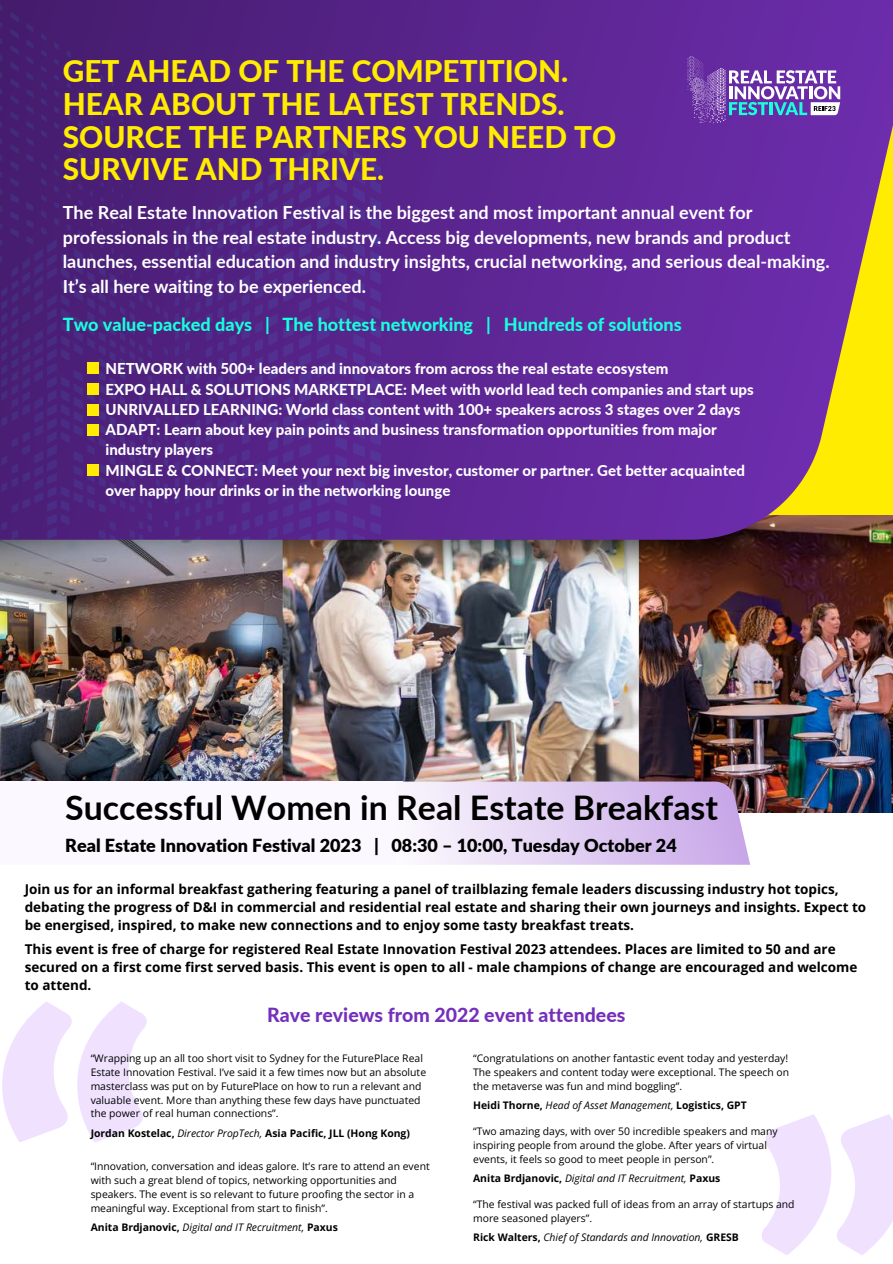
<style>
.page{position:relative;width:893px;height:1264px;background:#fff}
.page>*{position:absolute;margin:0;border:0;box-sizing:border-box;transform-origin:0 0}
.t1{font:900 419.7px "Lato";color:#f0e2ff}
.t2{font:900 418.95px "Lato";color:#f0e2ff}
.t3{font:700 33.9px "Lato";color:#000}
.t4{font:800 29.85px/32.5px "Lato";color:#ffec00}
.t5{font:800 19.5px "Lato";color:#7530ba}
.t6{font:700 18px/24.8px "Lato";color:#fff}
.t7{font:900 18px "Lato";color:#000}
.t8{font:800 18px "Lato";color:#19fedd}
.t9{font:800 15px/20.2px "Lato";color:#fff}
.t10{font:700 13.5px/18px "Open Sans";color:#000}
.t11{font:10.35px/13.8px "Open Sans";color:#000}
.t12{font:italic 10.35px "Open Sans";color:#000}
.t13{font:700 10.35px "Open Sans";color:#000}
.s1{font-weight:400;font-style:italic}
.s2{font-weight:700;font-style:normal}
</style>
<div class="page">
<img style="left:0;top:539px;width:892px;height:273px">
<div style="left:0;top:781px;width:403px;height:83px;background:#fbf8ff"></div>
<svg style="left:403px;top:781px;width:347px;height:83px;background:#ddcbee"></svg>
<img style="left:0;top:539px;width:791px;height:46px">
<svg style="left:168px;top:0;width:724px;height:539px;background:#67318d"></svg>
<svg style="left:242px;top:467px;width:7px;height:72px"></svg>
<svg style="left:299px;top:479px;width:12px;height:60px"></svg>
<svg style="left:335px;top:491px;width:12px;height:48px"></svg>
<svg style="left:317px;top:454px;width:12px;height:85px"></svg>
<svg style="left:255px;top:491px;width:22px;height:48px"></svg>
<svg style="left:195px;top:536px;width:5px;height:3px"></svg>
<svg style="left:195px;top:368px;width:5px;height:12px"></svg>
<svg style="left:195px;top:285px;width:5px;height:10px"></svg>
<svg style="left:195px;top:402px;width:5px;height:11px"></svg>
<svg style="left:195px;top:469px;width:5px;height:27px"></svg>
<svg style="left:195px;top:419px;width:5px;height:44px"></svg>
<svg style="left:195px;top:502px;width:5px;height:11px"></svg>
<svg style="left:195px;top:519px;width:5px;height:11px"></svg>
<svg style="left:195px;top:268px;width:5px;height:11px"></svg>
<svg style="left:175px;top:526px;width:4px;height:11px"></svg>
<svg style="left:175px;top:230px;width:4px;height:11px"></svg>
<svg style="left:175px;top:510px;width:4px;height:10px"></svg>
<svg style="left:175px;top:444px;width:4px;height:11px"></svg>
<svg style="left:175px;top:428px;width:4px;height:10px"></svg>
<svg style="left:175px;top:412px;width:4px;height:10px"></svg>
<svg style="left:175px;top:395px;width:4px;height:11px"></svg>
<svg style="left:175px;top:461px;width:4px;height:10px"></svg>
<svg style="left:175px;top:477px;width:4px;height:11px"></svg>
<svg style="left:175px;top:494px;width:4px;height:10px"></svg>
<svg style="left:175px;top:312px;width:4px;height:12px"></svg>
<svg style="left:175px;top:296px;width:4px;height:10px"></svg>
<svg style="left:185px;top:424px;width:4px;height:10px"></svg>
<svg style="left:185px;top:391px;width:4px;height:11px"></svg>
<svg style="left:185px;top:440px;width:4px;height:27px"></svg>
<svg style="left:185px;top:506px;width:4px;height:10px"></svg>
<svg style="left:185px;top:490px;width:4px;height:10px"></svg>
<svg style="left:185px;top:473px;width:4px;height:11px"></svg>
<svg style="left:175px;top:247px;width:4px;height:27px"></svg>
<svg style="left:175px;top:280px;width:4px;height:10px"></svg>
<svg style="left:185px;top:307px;width:4px;height:11px"></svg>
<svg style="left:185px;top:324px;width:4px;height:11px"></svg>
<svg style="left:229px;top:455px;width:7px;height:29px"></svg>
<svg style="left:229px;top:523px;width:7px;height:12px"></svg>
<svg style="left:229px;top:420px;width:7px;height:12px"></svg>
<svg style="left:353px;top:150px;width:28px;height:390px;background:#562990"></svg>
<svg style="left:317px;top:139px;width:12px;height:294px;background:#532a8d"></svg>
<svg style="left:195px;top:218px;width:5px;height:44px"></svg>
<svg style="left:229px;top:196px;width:7px;height:65px"></svg>
<svg style="left:242px;top:188px;width:7px;height:273px;background:#502989"></svg>
<svg style="left:195px;top:386px;width:5px;height:10px"></svg>
<svg style="left:175px;top:330px;width:4px;height:10px"></svg>
<svg style="left:335px;top:343px;width:12px;height:126px;background:#552b91"></svg>
<svg style="left:335px;top:139px;width:12px;height:183px;background:#532a8d"></svg>
<svg style="left:185px;top:225px;width:4px;height:43px"></svg>
<svg style="left:185px;top:274px;width:4px;height:27px"></svg>
<svg style="left:195px;top:301px;width:5px;height:29px"></svg>
<svg style="left:175px;top:346px;width:4px;height:43px"></svg>
<svg style="left:206px;top:204px;width:17px;height:322px;background:#502685"></svg>
<svg style="left:185px;top:341px;width:4px;height:44px"></svg>
<svg style="left:283px;top:161px;width:10px;height:142px"></svg>
<svg style="left:255px;top:171px;width:22px;height:303px;background:#522788"></svg>
<svg style="left:283px;top:323px;width:10px;height:217px;background:#532a8d"></svg>
<svg style="left:299px;top:150px;width:12px;height:307px;background:#522a8c"></svg>
<svg style="left:229px;top:281px;width:7px;height:117px"></svg>
<svg style="left:687px;top:56px;width:153px;height:67px;background:#8261b8"></svg>
<svg style="left:0;top:0;width:168px;height:539px;background:#4a2077"></svg>
<div style="left:87px;top:362px;width:12px;height:12px;background:#ffec00"></div>
<div style="left:87px;top:383px;width:12px;height:12px;background:#ffec00"></div>
<div style="left:87px;top:404px;width:12px;height:11px;background:#ffec00"></div>
<div style="left:87px;top:424px;width:12px;height:11px;background:#ffec00"></div>
<div style="left:87px;top:463px;width:12px;height:12px;background:#ffec00"></div>
<p class="t4" style="left:63px;top:55px;width:507px">GET AHEAD OF THE COMPETITION.</p>
<p class="t4" style="left:63px;top:87px;width:555px">HEAR ABOUT THE LATEST TRENDS.<br>SOURCE THE PARTNERS YOU NEED TO<br>SURVIVE AND THRIVE.</p>
<p class="t6" style="left:63px;top:200px;width:768px">The Real Estate Innovation Festival is the biggest and most important annual event for professionals in the real estate industry. Access big developments, new brands and product launches, essential education and industry insights, crucial networking, and serious deal-making.<br>It’s all here waiting to be experienced.</p>
<p class="t8" style="left:63px;top:313px;width:620px">Two value-packed days | The hottest networking | Hundreds of solutions</p>
<p class="t9" style="left:105px;top:358px;width:564px">NETWORK with 500+ leaders and innovators from across the real estate ecosystem</p>
<p class="t9" style="left:105px;top:379px;width:649px">EXPO HALL &amp; SOLUTIONS MARKETPLACE: Meet with world lead tech companies and start ups</p>
<p class="t9" style="left:105px;top:399px;width:636px">UNRIVALLED LEARNING: World class content with 100+ speakers across 3 stages over 2 days</p>
<p class="t9" style="left:105px;top:419px;width:612px">ADAPT: Learn about key pain points and business transformation opportunities from major industry players</p>
<p class="t9" style="left:105px;top:459px;width:641px">MINGLE &amp; CONNECT: Meet your next big investor, customer or partner. Get better acquainted over happy hour drinks or in the networking lounge</p>
<p class="t3" style="left:65px;top:786px;width:654px">Successful Women in Real Estate Breakfast</p>
<p class="t7" style="left:65px;top:833px;width:613px">Real Estate Innovation Festival 2023 | 08:30 – 10:00, Tuesday October 24</p>
<p class="t10" style="left:25px;top:879px;width:843px">Join us for an informal breakfast gathering featuring a panel of trailblazing female leaders discussing industry hot topics, debating the progress of D&amp;I in commercial and residential real estate and sharing their own journeys and insights. Expect to be energised, inspired, to make new connections and to enjoy some tasty breakfast treats.</p>
<p class="t10" style="left:25px;top:940px;width:834px">This event is free of charge for registered Real Estate Innovation Festival 2023 attendees. Places are limited to 50 and are secured on a first come first served basis. This event is open to all - male champions of change are encouraged and welcome to attend.</p>
<p class="t2" style="left:-11px;top:920px;width:172px">“</p>
<p class="t5" style="left:267px;top:1003px;width:360px">Rave reviews from 2022 event attendees</p>
<p class="t11" style="left:473px;top:1051px;width:317px;text-align:justify">“Congratulations on another fantastic event today and yesterday!<br>The speakers and content today were exceptional. The speech on the metaverse was fun and mind boggling”.</p>
<p class="t13" style="left:473px;top:1097px;width:275px">Heidi Thorne, <span class="s1">Head of Asset Management,</span> Logistics, GPT</p>
<p class="t11" style="left:91px;top:1051px;width:337px">“Wrapping up an all too short visit to Sydney for the FuturePlace Real Estate Innovation Festival. I’ve said it a few times now but an absolute masterclass was put on by FuturePlace on how to run a relevant and valuable event. More than anything these few days have punctuated the power of real human connections”.</p>
<p class="t13" style="left:91px;top:1125px;width:321px">Jordan Kostelac, <span class="s1">Director PropTech,</span> Asia Pacific, JLL (Hong Kong)</p>
<p class="t11" style="left:473px;top:1124px;width:306px">“Two amazing days, with over 50 incredible speakers and many inspiring people from around the globe. After years of virtual events, it feels so good to meet people in person”.</p>
<p class="t12" style="left:473px;top:1170px;width:249px"><span class="s2">Anita Brdjanovic,</span> Digital and IT Recruitment, <span class="s2">Paxus</span></p>
<p class="t1" style="left:748px;top:1025px;width:172px">”</p>
<p class="t11" style="left:91px;top:1159px;width:340px">“Innovation, conversation and ideas galore. It’s rare to attend an event with such a great blend of topics, networking opportunities and speakers. The event is so relevant to future proofing the sector in a meaningful way. Exceptional from start to finish”.</p>
<p class="t12" style="left:91px;top:1219px;width:249px"><span class="s2">Anita Brdjanovic,</span> Digital and IT Recruitment, <span class="s2">Paxus</span></p>
<p class="t11" style="left:473px;top:1197px;width:323px">“The festival was packed full of ideas from an array of startups and more seasoned players”.</p>
<p class="t12" style="left:473px;top:1230px;width:267px"><span class="s2">Rick Walters,</span> Chief of Standards and Innovation, <span class="s2">GRESB</span></p>
</div>
